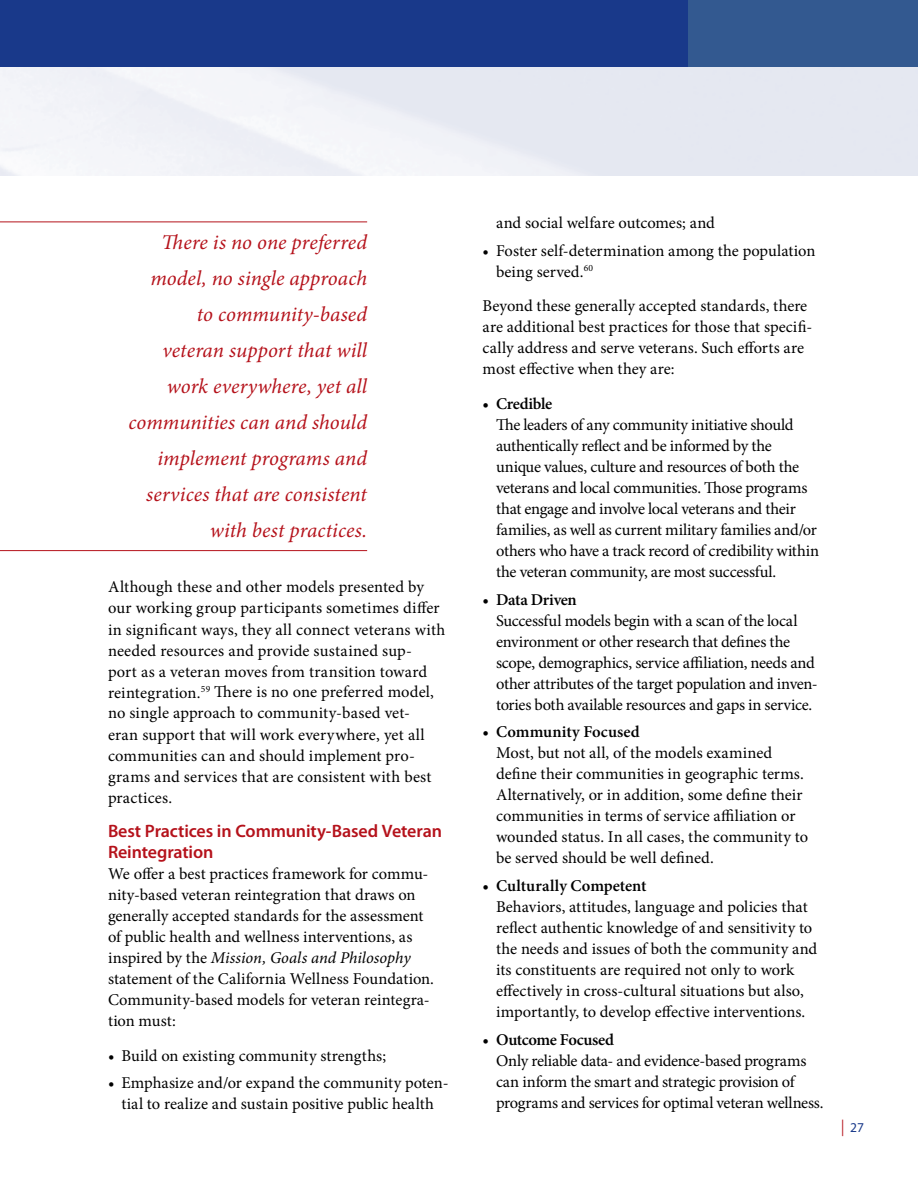
<style>
.page{position:relative;width:918px;height:1188px;background:#fff}
.page>*{position:absolute;margin:0;border:0;box-sizing:border-box;transform-origin:0 0}
.t1{font:italic 21px/36px "Minion Pro";color:#b5121b;text-align:right}
.t2{font:600 18px/21px "Myriad Pro";letter-spacing:-.01em;color:#b5121b}
.t3{font:16.5px/21px "Minion Pro";color:#000}
.t4{font:16.5px/21px "Minion Pro";letter-spacing:-.02em;color:#000}
.t5{font:600 16.5px "Minion Pro";letter-spacing:-.015em;color:#000}
.t6{font:600 16.5px "Minion Pro";letter-spacing:.005em;color:#000}
.t7{font:13.5px "Myriad Pro";color:#19398a}
.s1{font-style:italic}
.s2{font-size:16.5px;color:#b5121b}
</style>
<div class="page">
<div style="left:0;top:0;width:688px;height:68px;background:#19398a"></div>
<div style="left:688px;top:0;width:230px;height:68px;background:#335990"></div>
<img style="left:0;top:68px;width:1px;height:108px">
<hr style="left:0;top:222px;width:367px;height:1px;background:#b5121b">
<hr style="left:0;top:550px;width:367px;height:1px;background:#b5121b">
<p class="t1" style="left:129px;top:225px;width:240px">There is no one preferred model, no single approach<br>to community-based<br>veteran support that will work everywhere, yet all communities can and should implement programs and services that are consistent with best practices.</p>
<p class="t3" style="left:108px;top:577px;width:339px">Although these and other models presented by our working group participants sometimes differ in significant ways, they all connect veterans with needed resources and provide sustained sup-<br>port as a veteran moves from transition toward reintegration.<sup>59</sup> There is no one preferred model, no single approach to community-based vet-<br>eran support that will work everywhere, yet all communities can and should implement pro&shy;grams and services that are consistent with best practices.</p>
<p class="t2" style="left:108px;top:820px;width:336px">Best Practices in Community-Based Veteran<br>Reintegration</p>
<p class="t3" style="left:108px;top:863px;width:328px">We offer a best practices framework for commu&shy;nity-based veteran reintegration that draws on generally accepted standards for the assessment of public health and wellness interventions, as inspired by the <span class="s1">Mission, Goals and Philosophy </span>statement of the California Wellness Foundation.<br>Community-based models for veteran reintegra&shy;tion must:</p>
<p class="t3" style="left:108px;top:1045px;width:280px">• Build on existing community strengths;</p>
<p class="t3" style="left:108px;top:1073px;width:342px;text-align:center">• Emphasize and/or expand the community poten&shy;tial to realize and sustain positive public health</p>
<p class="t3" style="left:496px;top:212px;width:220px">and social welfare outcomes; and</p>
<p class="t3" style="left:496px;top:240px;width:321px;text-indent:-13px">• Foster self-determination among the population being served.<sup>60</sup></p>
<p class="t3" style="left:483px;top:296px;width:331px">Beyond these generally accepted standards, there are additional best practices for those that specifi&shy;cally address and serve veterans. Such efforts are most effective when they are:</p>
<p class="t5" style="left:483px;top:392px;width:71px">• Credible</p>
<p class="t3" style="left:496px;top:414px;width:325px">The leaders of any community initiative should authentically reflect and be informed by the unique values, culture and resources of both the veterans and local communities. Those programs that engage and involve local veterans and their families, as well as current military families and/or others who have a track record of credibility within the veteran community, are most successful.</p>
<p class="t5" style="left:483px;top:588px;width:96px">• Data Driven</p>
<p class="t4" style="left:496px;top:610px;width:323px">Successful models begin with a scan of the local environment or other research that defines the scope, demographics, service affiliation, needs and other attributes of the target population and inven&shy;tories both available resources and gaps in service.</p>
<p class="t6" style="left:483px;top:721px;width:159px">• Community Focused</p>
<p class="t3" style="left:496px;top:743px;width:314px">Most, but not all, of the models examined define their communities in geographic terms.<br>Alternatively, or in addition, some define their communities in terms of service affiliation or wounded status. In all cases, the community to be served should be well defined.</p>
<p class="t5" style="left:483px;top:874px;width:165px">• Culturally Competent</p>
<p class="t3" style="left:496px;top:896px;width:323px">Behaviors, attitudes, language and policies that reflect authentic knowledge of and sensitivity to the needs and issues of both the community and its constituents are required not only to work effectively in cross-cultural situations but also, importantly, to develop effective interventions.</p>
<p class="t5" style="left:483px;top:1028px;width:133px">• Outcome Focused</p>
<p class="t4" style="left:496px;top:1050px;width:329px">Only reliable data- and evidence-based programs can inform the smart and strategic provision of programs and services for optimal veteran wellness.</p>
<p class="t7" style="left:841px;top:1119px;width:24px"><span class="s2">|</span> 27</p>
</div>
